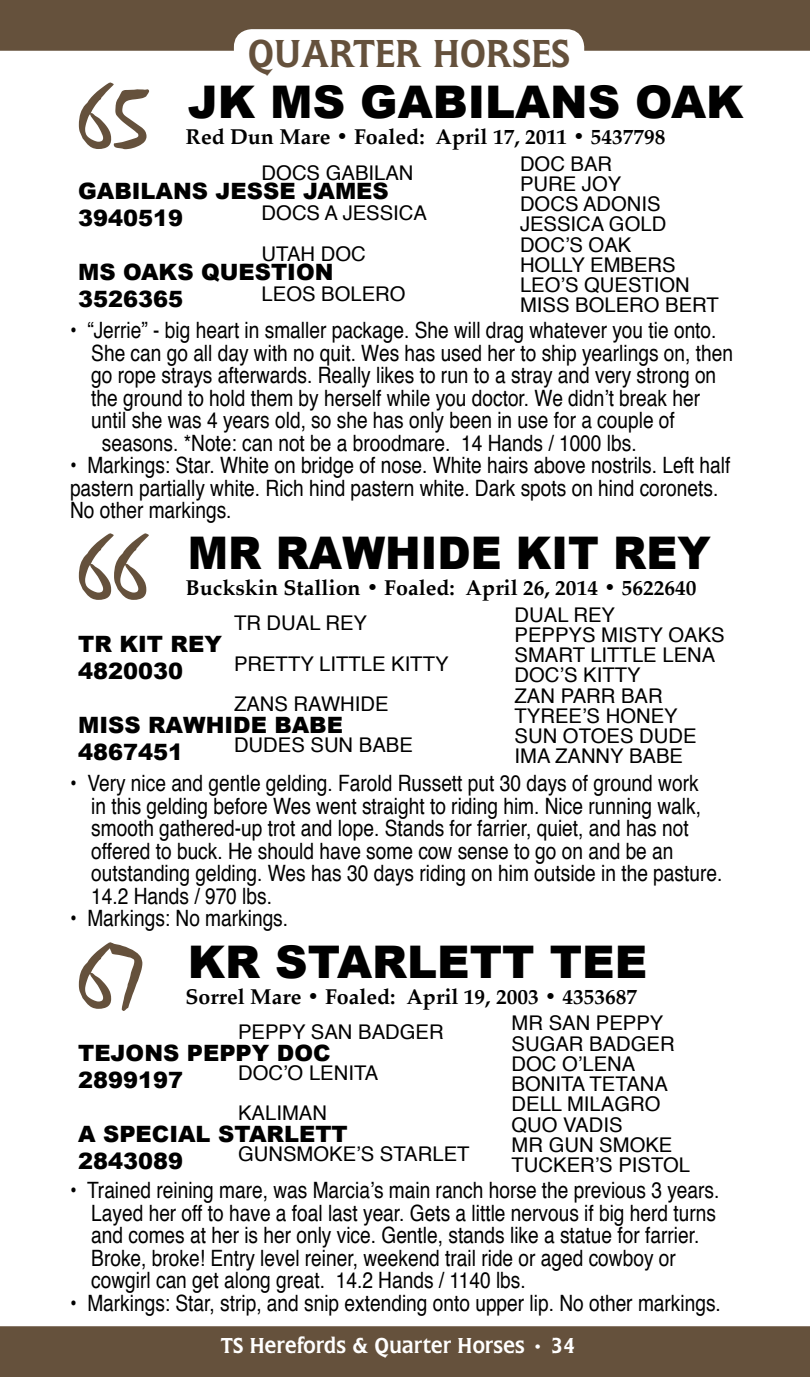
<style>
.page{position:relative;width:810px;height:1377px;background:#fff}
.page>*{position:absolute;margin:0;border:0;box-sizing:border-box;transform-origin:0 0}
.t1{font:90px "Mistral";color:#65513c}
.t2{font:900 45px "Arial";color:#000}
.t3{font:900 45px "Arial";color:#000;scale:.95 1}
.t4{font:40.5px "Flare Gothic Regular DTC";color:#65513c}
.t5{font:22.5px/22.5px "Helvetica";color:#000;scale:.85 1}
.t6{font:900 22.5px/27px "Arial";color:#000}
.t7{font:22.5px "Flare Gothic Regular DTC";color:#fff}
.t8{font:700 21.38px "Palatino";color:#000}
.t9{font:20.25px/20.2px "Helvetica";color:#000}
</style>
<div class="page">
<div style="left:0;top:1326px;width:810px;height:51px;background:#65513c"></div>
<div style="left:0;top:0;width:810px;height:51px;background:#65513c"></div>
<div style="left:236px;top:31px;width:346px;height:37px;background:#fff;border-radius:16px"></div>
<div style="left:234px;top:29px;width:350px;height:41px;border:4px solid #fff;border-radius:16px"></div>
<h3 class="t4" style="left:248px;top:31px;width:324px">QUARTER HORSES</h3>
<h2 class="t2" style="left:188px;top:77px;width:557px">JK MS GABILANS OAK</h2>
<h1 class="t1" style="left:79px;top:66px;width:73px">65</h1>
<p class="t8" style="left:186px;top:119px;width:481px">Red Dun Mare • Foaled: April 17, 2011 • 5437798</p>
<p class="t6" style="left:78px;top:177px;width:312px">GABILANS JESSE JAMES<br>3940519</p>
<p class="t6" style="left:78px;top:258px;width:257px">MS OAKS QUESTION<br>3526365</p>
<p class="t5" style="left:70px;top:320px;width:762px">• “Jerrie” - big heart in smaller package. She will drag whatever you tie onto.</p>
<p class="t5" style="left:91px;top:342px;width:757px">She can go all day with no quit. Wes has used her to ship yearlings on, then</p>
<p class="t5" style="left:91px;top:365px;width:737px">go rope strays afterwards. Really likes to run to a stray and very strong on</p>
<p class="t5" style="left:91px;top:387px;width:718px">the ground to hold them by herself while you doctor. We didn’t break her</p>
<p class="t5" style="left:91px;top:410px;width:688px">until she was 4 years old, so she has only been in use for a couple of</p>
<p class="t5" style="left:102px;top:432px;width:631px">seasons. *Note: can not be a broodmare. 14 Hands / 1000 lbs.</p>
<p class="t5" style="left:70px;top:455px;width:778px">• Markings: Star. White on bridge of nose. White hairs above nostrils. Left half pastern partially white. Rich hind pastern white. Dark spots on hind coronets.<br>No other markings.</p>
<p class="t9" style="left:262px;top:153px;width:167px;line-height:40.5px">DOCS GABILAN<br>DOCS A JESSICA<br>UTAH DOC<br>LEOS BOLERO</p>
<p class="t9" style="left:520px;top:154px;width:200px">DOC BAR<br>PURE JOY<br>DOCS ADONIS<br>JESSICA GOLD<br>DOC’S OAK<br>HOLLY EMBERS<br>LEO’S QUESTION<br>MISS BOLERO BERT</p>
<h1 class="t1" style="left:79px;top:517px;width:72px">66</h1>
<h2 class="t3" style="left:188px;top:528px;width:552px">MR RAWHIDE KIT REY</h2>
<p class="t8" style="left:186px;top:570px;width:512px">Buckskin Stallion • Foaled: April 26, 2014 • 5622640</p>
<p class="t6" style="left:78px;top:631px;width:145px">TR KIT REY<br>4820030</p>
<p class="t6" style="left:78px;top:712px;width:266px">MISS RAWHIDE BABE<br>4867451</p>
<p class="t5" style="left:91px;top:773px;width:744px;text-indent:-21px">• Very nice and gentle gelding. Farold Russett put 30 days of ground work<br>in this gelding before Wes went straight to riding him. Nice running walk, smooth gathered-up trot and lope. Stands for farrier, quiet, and has not offered to buck. He should have some cow sense to go on and be an outstanding gelding. Wes has 30 days riding on him outside in the pasture.<br>14.2 Hands / 970 lbs.</p>
<p class="t5" style="left:70px;top:908px;width:258px">• Markings: No markings.</p>
<p class="t9" style="left:234px;top:604px;width:216px;line-height:40.5px">TR DUAL REY<br>PRETTY LITTLE KITTY<br>ZANS RAWHIDE<br>DUDES SUN BABE</p>
<p class="t9" style="left:515px;top:605px;width:212px">DUAL REY<br>PEPPYS MISTY OAKS<br>SMART LITTLE LENA<br>DOC’S KITTY<br>ZAN PARR BAR<br>TYREE’S HONEY<br>SUN OTOES DUDE<br>IMA ZANNY BABE</p>
<h1 class="t1" style="left:79px;top:926px;width:68px">67</h1>
<h2 class="t2" style="left:188px;top:937px;width:461px">KR STARLETT TEE</h2>
<p class="t8" style="left:186px;top:979px;width:453px">Sorrel Mare • Foaled: April 19, 2003 • 4353687</p>
<p class="t6" style="left:78px;top:1040px;width:254px">TEJONS PEPPY DOC<br>2899197</p>
<p class="t6" style="left:78px;top:1121px;width:271px">A SPECIAL STARLETT<br>2843089</p>
<p class="t5" style="left:91px;top:1180px;width:741px;text-indent:-21px">• Trained reining mare, was Marcia’s main ranch horse the previous 3 years.<br>Layed her off to have a foal last year. Gets a little nervous if big herd turns and comes at her is her only vice. Gentle, stands like a statue for farrier.<br>Broke, broke! Entry level reiner, weekend trail ride or aged cowboy or cowgirl can get along great. 14.2 Hands / 1140 lbs.</p>
<p class="t5" style="left:70px;top:1292px;width:767px">• Markings: Star, strip, and snip extending onto upper lip. No other markings.</p>
<p class="t9" style="left:238px;top:1013px;width:233px;line-height:40.5px">PEPPY SAN BADGER<br>DOC’O LENITA<br>KALIMAN<br>GUNSMOKE’S STARLET</p>
<p class="t9" style="left:512px;top:1014px;width:180px">MR SAN PEPPY<br>SUGAR BADGER<br>DOC O’LENA<br>BONITA TETANA<br>DELL MILAGRO<br>QUO VADIS<br>MR GUN SMOKE<br>TUCKER’S PISTOL</p>
<p class="t7" style="left:221px;top:1333px;width:356px">TS Herefords &amp; Quarter Horses • 34</p>
</div>
